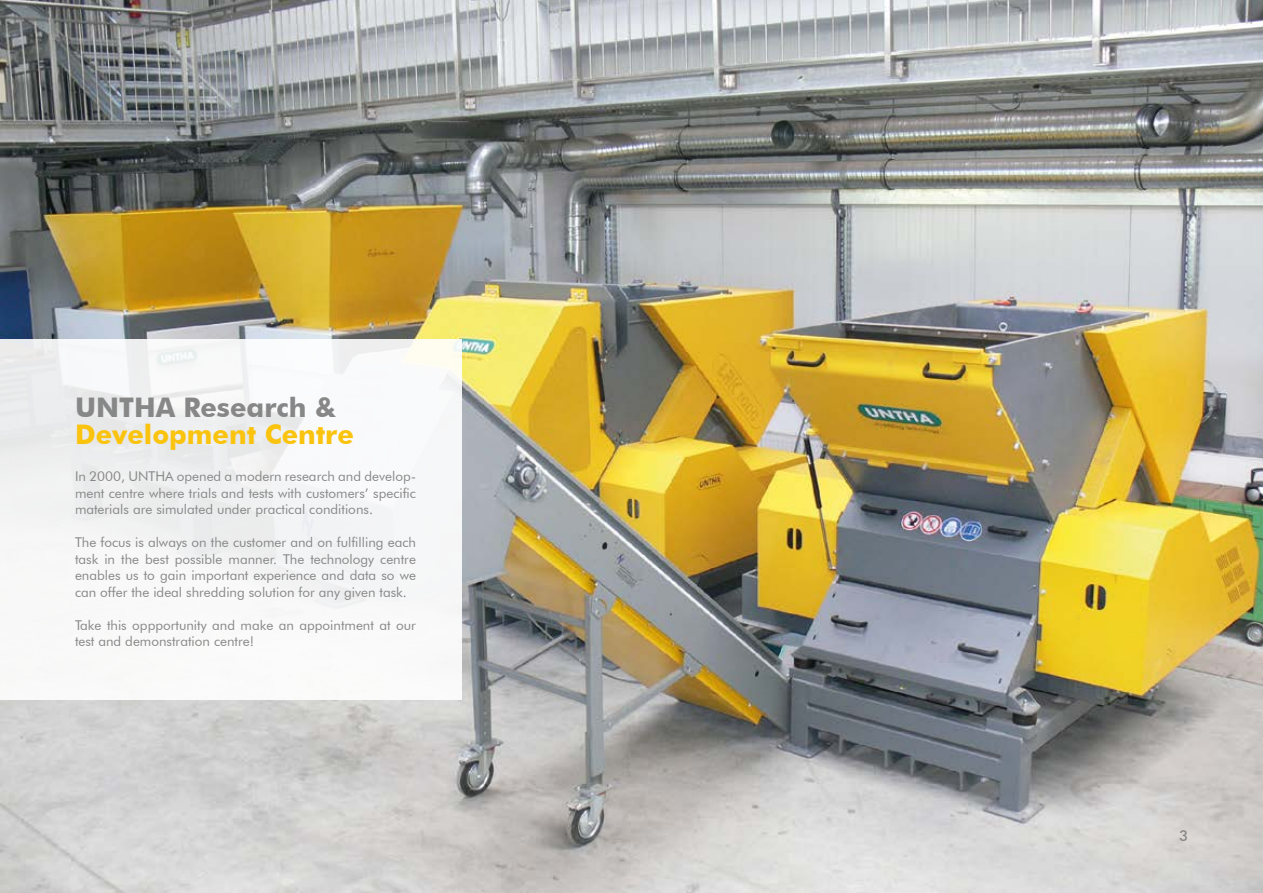
<style>
.page{position:relative;width:1263px;height:893px;background:#fff}
.page>*{position:absolute;margin:0;border:0;box-sizing:border-box;transform-origin:0 0}
.t1{font:700 27px "Futura BT";color:#fac30e}
.t2{font:700 27px "Futura BT";color:#878787}
.t3{font:500 15px "Futura BT";color:#878787}
.t4{font:13.5px/16.5px "Futura BT";color:#878787;text-align:justify}
</style>
<div class="page">
<img style="left:0;top:0;width:1263px;height:893px">
<div style="left:0;top:339px;width:461px;height:361px;background:linear-gradient(to right,#f1f2f2,#f8f9f9)"></div>
<h1 class="t2" style="left:75px;top:391px;width:263px">UNTHA Research &amp;</h1>
<h1 class="t1" style="left:75px;top:418px;width:280px">Development Centre</h1>
<p class="t4" style="left:75px;top:468px;width:342px">In 2000, UNTHA opened a modern research and develop&shy;ment centre where trials and tests with customers’ specific materials are simulated under practical conditions.</p>
<p class="t4" style="left:75px;top:534px;width:342px">The focus is always on the customer and on fulfilling each task in the best possible manner. The technology centre enables us to gain important experience and data so we can offer the ideal shredding solution for any given task.</p>
<p class="t4" style="left:75px;top:617px;width:342px">Take this oppportunity and make an appointment at our test and demonstration centre!</p>
<p class="t3" style="left:1179px;top:826px;width:11px">3</p>
</div>
